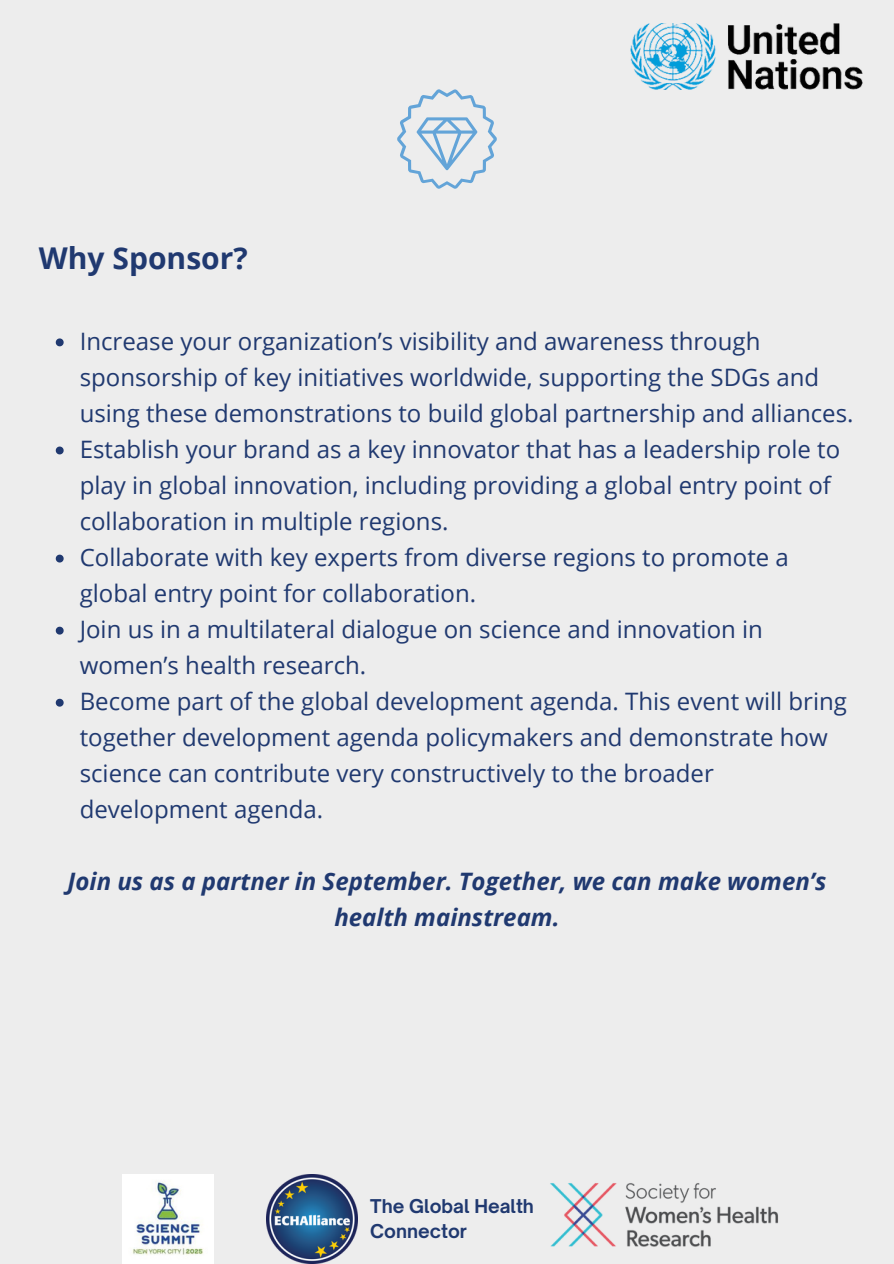
<style>
.page{position:relative;width:894px;height:1264px;background:#fff}
.page>*{position:absolute;margin:0;border:0;box-sizing:border-box;transform-origin:0 0}
.t1{font:700 30px "Open Sans";color:#203970}
.t2{font:24px/36px "Open Sans";color:#203970}
.t3{font:italic 700 24px/36px "Open Sans";color:#203970;text-align:center}
.t4{font:700 18.15px/25.3px "Open Sauce One";color:#203970}
</style>
<div class="page">
<div style="left:0;top:0;width:893px;height:1263px;background:#ededed"></div>
<svg style="left:56px;top:338px;width:8px;height:8px"></svg>
<svg style="left:56px;top:446px;width:8px;height:8px"></svg>
<svg style="left:56px;top:554px;width:8px;height:8px"></svg>
<svg style="left:56px;top:626px;width:8px;height:8px"></svg>
<svg style="left:56px;top:698px;width:8px;height:8px"></svg>
<img style="left:630px;top:24px;width:231px;height:65px">
<svg style="left:397px;top:89px;width:100px;height:99px"></svg>
<img style="left:266px;top:1174px;width:91px;height:89px">
<img style="left:550px;top:1183px;width:228px;height:64px">
<img style="left:123px;top:1174px;width:91px;height:89px">
<p class="t1" style="left:39px;top:236px;width:210px">Why Sponsor?</p>
<p class="t2" style="left:80px;top:322px;width:775px">Increase your organization’s visibility and awareness through sponsorship of key initiatives worldwide, supporting the SDGs and using these demonstrations to build global partnership and alliances.</p>
<h1 class="t2" style="left:80px;top:430px;width:761px">Establish your brand as a key innovator that has a leadership role to play in global innovation, including providing a global entry point of collaboration in multiple regions.</h1>
<p class="t2" style="left:80px;top:538px;width:710px">Collaborate with key experts from diverse regions to promote a global entry point for collaboration.</p>
<p class="t2" style="left:80px;top:610px;width:684px">Join us in a multilateral dialogue on science and innovation in women’s health research.</p>
<p class="t2" style="left:80px;top:682px;width:768px">Become part of the global development agenda. This event will bring together development agenda policymakers and demonstrate how science can contribute very constructively to the broader development agenda.</p>
<p class="t3" style="left:67px;top:862px;width:760px">Join us as a partner in September. Together, we can make women’s health mainstream.</p>
<p class="t4" style="left:370px;top:1193px;width:165px">The Global Health<br>Connector</p>
</div>
